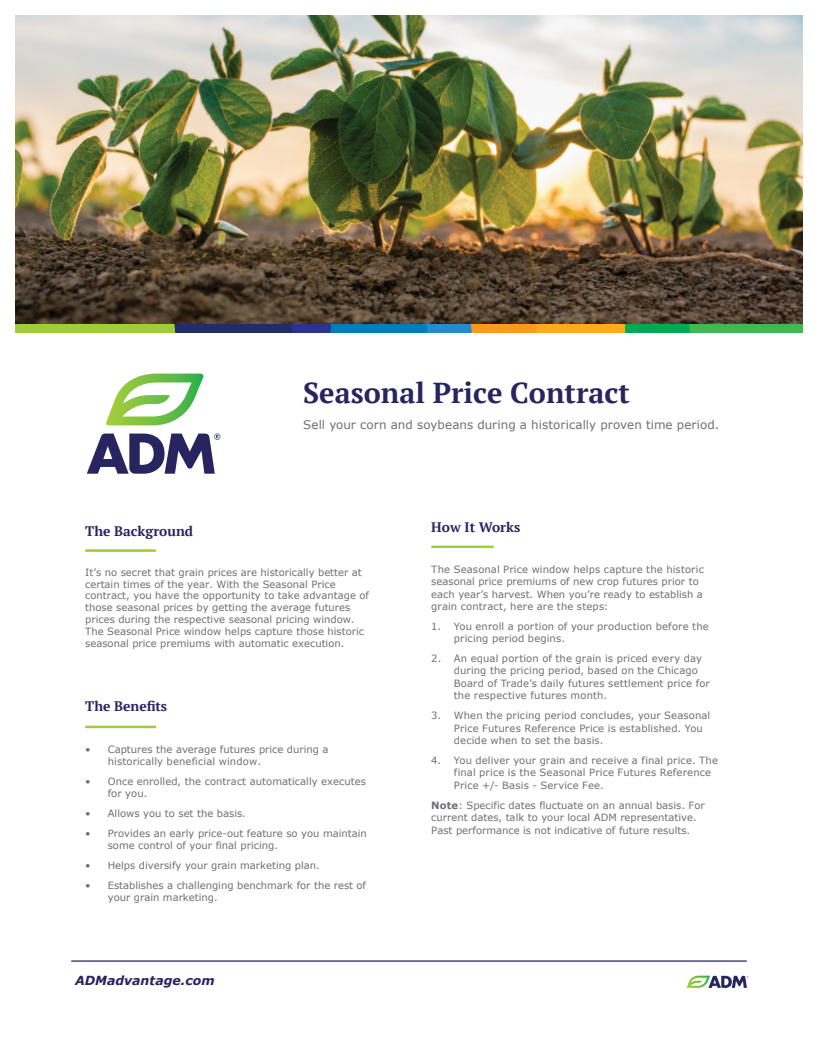
<style>
.page{position:relative;width:818px;height:1043px;background:#fff}
.page>*{position:absolute;margin:0;border:0;box-sizing:border-box;transform-origin:0 0}
.t1{font:700 28.75px "PT Serif";color:#27245f}
.Head_w_rule_Half_Width{font:700 13.75px "PT Serif";color:#27245f}
.body_copy{font:700 13.75px "PT Serif";color:#27245f}
.t2{font:italic 700 12.5px "Verdana";color:#27245f}
.Title_Paragraph{font:11.88px "Verdana";letter-spacing:.005em;color:#6d6f71}
.body_copy-2{font:10px/12.5px "Verdana";color:#6d6f71}
.bullet_copy{font:10px/12.5px "Verdana";color:#6d6f71}
.s1{font-weight:700}
</style>
<div class="page">
<img style="left:15px;top:15px;width:787px;height:310px">
<svg style="left:687px;top:975px;width:61px;height:12px"></svg>
<hr style="left:72px;top:960px;width:674px;height:1px;background:#27245f">
<svg style="left:15px;top:325px;width:787px;height:8px;background:#63915b"></svg>
<svg style="left:106px;top:373px;width:98px;height:52px"></svg>
<svg style="left:87px;top:433px;width:133px;height:40px"></svg>
<hr style="left:431px;top:545px;width:62px;height:3px;background:#9fcc3b">
<hr style="left:85px;top:725px;width:71px;height:3px;background:#9fcc3b">
<hr style="left:85px;top:549px;width:71px;height:3px;background:#9fcc3b">
<p class="t1" style="left:303px;top:374px;width:328px">Seasonal Price Contract</p>
<p class="Title_Paragraph" style="left:303px;top:417px;width:417px">Sell your corn and soybeans during a historically proven time period.</p>
<p class="Head_w_rule_Half_Width" style="left:85px;top:522px;width:109px">The Background</p>
<p class="body_copy-2" style="left:85px;top:566px;width:285px;line-height:11.9px">It’s no secret that grain prices are historically better at certain times of the year. With the Seasonal Price contract, you have the opportunity to take advantage of those seasonal prices by getting the average futures prices during the respective seasonal pricing window.<br>The Seasonal Price window helps capture those historic seasonal price premiums with automatic execution.</p>
<p class="body_copy" style="left:85px;top:697px;width:83px">The Benefits</p>
<p class="body_copy-2" style="left:108px;top:743px;width:222px;text-indent:-22px">• Captures the average futures price during a historically beneficial window.</p>
<p class="body_copy-2" style="left:108px;top:775px;width:260px;text-indent:-22px">• Once enrolled, the contract automatically executes for you.</p>
<p class="body_copy-2" style="left:85px;top:807px;width:162px">• Allows you to set the basis.</p>
<p class="body_copy-2" style="left:108px;top:827px;width:261px;text-indent:-22px">• Provides an early price-out feature so you maintain some control of your final pricing.</p>
<p class="body_copy-2" style="left:85px;top:859px;width:236px">• Helps diversify your grain marketing plan.</p>
<p class="body_copy-2" style="left:108px;top:879px;width:260px;text-indent:-22px">• Establishes a challenging benchmark for the rest of your grain marketing.</p>
<p class="t2" style="left:75px;top:972px;width:141px">ADMadvantage.com</p>
<p class="Head_w_rule_Half_Width" style="left:431px;top:518px;width:91px">How It Works</p>
<p class="bullet_copy" style="left:431px;top:563px;width:274px">The Seasonal Price window helps capture the historic seasonal price premiums of new crop futures prior to each year’s harvest. When you’re ready to establish a grain contract, here are the steps:</p>
<p class="body_copy-2" style="left:454px;top:620px;width:256px;text-indent:-22px">1. You enroll a portion of your production before the pricing period begins.</p>
<p class="body_copy-2" style="left:454px;top:652px;width:257px;text-indent:-22px">2. An equal portion of the grain is priced every day during the pricing period, based on the Chicago Board of Trade’s daily futures settlement price for the respective futures month.</p>
<p class="body_copy-2" style="left:454px;top:709px;width:258px;text-indent:-22px">3. When the pricing period concludes, your Seasonal<br>Price Futures Reference Price is established. You decide when to set the basis.</p>
<p class="body_copy-2" style="left:454px;top:754px;width:266px;text-indent:-22px">4. You deliver your grain and receive a final price. The final price is the Seasonal Price Futures Reference<br>Price +/- Basis - Service Fee.</p>
<p class="bullet_copy" style="left:431px;top:799px;width:275px"><span class="s1">Note</span>: Specific dates fluctuate on an annual basis. For current dates, talk to your local ADM representative.<br>Past performance is not indicative of future results.</p>
</div>
